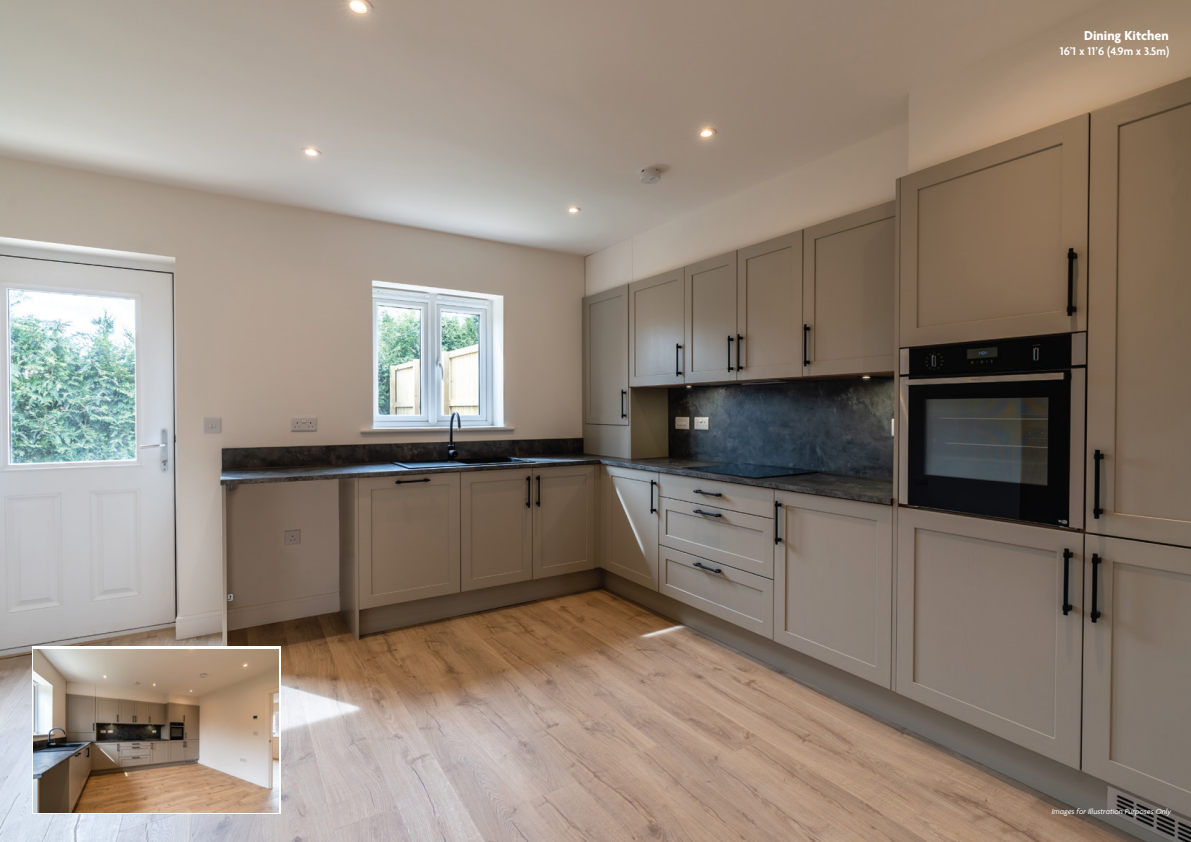
<style>
.page{position:relative;width:1191px;height:842px;background:#fff}
.page>*{position:absolute;margin:0;border:0;box-sizing:border-box;transform-origin:0 0}
.t1{font:700 14px "Agenda One";color:#fff}
.t2{font:600 12px "Agenda One";color:#fff}
.t3{font:italic 8px "Agenda One";color:#fff}
</style>
<div class="page">
<img style="left:0;top:0;width:1191px;height:842px">
<svg style="left:32px;top:646px;width:248px;height:168px"></svg>
<img style="left:34px;top:649px;width:244px;height:163px">
<h1 class="t1" style="left:1084px;top:28px;width:86px">Dining Kitchen</h1>
<h2 class="t2" style="left:1059px;top:44px;width:111px">16’1 x 11’6 (4.9m x 3.5m)</h2>
<p class="t3" style="left:1051px;top:807px;width:121px">Images for Illustration Purposes Only</p>
</div>
